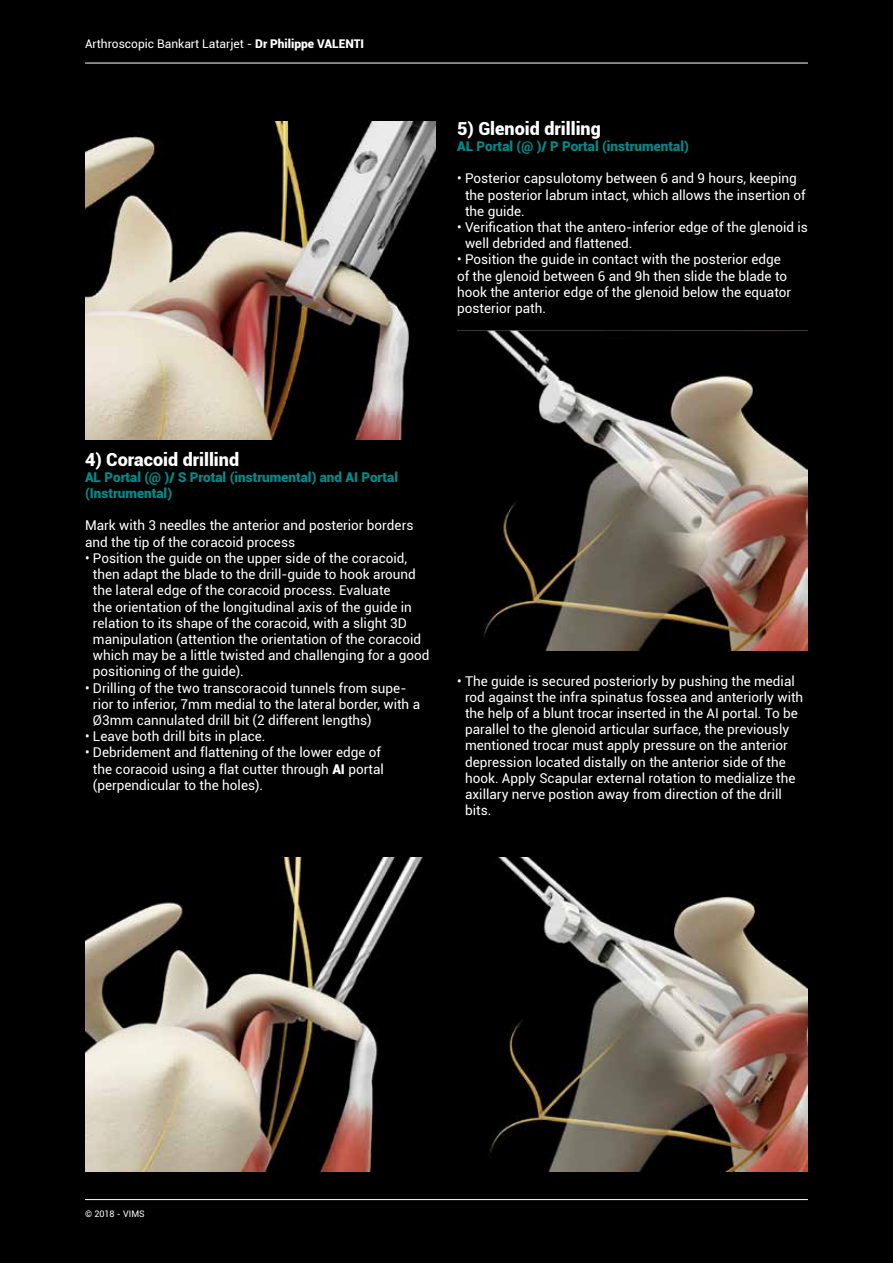
<style>
.page{position:relative;width:893px;height:1263px;background:#000}
.page>*{position:absolute;margin:0;border:0;box-sizing:border-box;transform-origin:0 0}
.t1{font:900 18px "Roboto";color:#fff}
.t2{font:13.5px/16.2px "Roboto";color:#fff}
.t3{font:900 13.5px/16.2px "Roboto";color:#008c89}
.t4{font:900 13.5px "Roboto";color:#008a88}
.t5{font:12px "Roboto";color:#fff}
.t6{font:9px "Roboto";color:#fff}
.s1{font-weight:900}
</style>
<div class="page">
<hr style="left:85px;top:1199px;width:723px;height:1px;background:#fff">
<hr style="left:85px;top:63px;width:723px;height:1px;background:#fff">
<img style="left:85px;top:121px;width:351px;height:318px">
<img style="left:85px;top:857px;width:338px;height:314px">
<img style="left:483px;top:331px;width:324px;height:320px">
<img style="left:490px;top:857px;width:318px;height:314px">
<p class="t5" style="left:85px;top:36px;width:281px">Arthroscopic Bankart Latarjet - <span class="s1">Dr Philippe VALENTI</span></p>
<h1 class="t1" style="left:457px;top:118px;width:145px">5) Glenoid drilling</h1>
<p class="t4" style="left:457px;top:138px;width:233px">AL Portal (@ )/ P Portal (instrumental)</p>
<p class="t2" style="left:465px;top:171px;width:342px;text-indent:-8px">• Posterior capsulotomy between 6 and 9 hours, keeping the posterior labrum intact, which allows the insertion of the guide.</p>
<p class="t2" style="left:465px;top:219px;width:344px;text-indent:-8px">• Verification that the antero-inferior edge of the glenoid is well debrided and flattened.</p>
<p class="t2" style="left:457px;top:252px;width:336px">• Position the guide in contact with the posterior edge of the glenoid between 6 and 9h then slide the blade to hook the anterior edge of the glenoid below the equator posterior path.</p>
<h1 class="t1" style="left:85px;top:449px;width:156px">4) Coracoid drillind</h1>
<p class="t3" style="left:85px;top:469px;width:315px">AL Portal (@ )/ S Protal (instrumental) and AI Portal (Instrumental)</p>
<p class="t2" style="left:85px;top:518px;width:330px">Mark with 3 needles the anterior and posterior borders and the tip of the coracoid process</p>
<p class="t2" style="left:93px;top:550px;width:338px;text-indent:-8px">• Position the guide on the upper side of the coracoid, then adapt the blade to the drill-guide to hook around the lateral edge of the coracoid process. Evaluate<br>the orientation of the longitudinal axis of the guide in relation to its shape of the coracoid, with a slight 3D manipulation (attention the orientation of the coracoid which may be a little twisted and challenging for a good positioning of the guide).</p>
<p class="t2" style="left:93px;top:680px;width:329px;text-indent:-8px">• Drilling of the two transcoracoid tunnels from supe&shy;rior to inferior, 7mm medial to the lateral border, with a<br>Ø3mm cannulated drill bit (2 different lengths)</p>
<p class="t2" style="left:85px;top:728px;width:182px">• Leave both drill bits in place.</p>
<p class="t2" style="left:93px;top:745px;width:292px;text-indent:-8px">• Debridement and flattening of the lower edge of the coracoid using a flat cutter through <span class="s1">AI</span> portal (perpendicular to the holes).</p>
<p class="t2" style="left:465px;top:673px;width:340px;text-indent:-8px">• The guide is secured posteriorly by pushing the medial rod against the infra spinatus fossea and anteriorly with the help of a blunt trocar inserted in the AI portal. To be parallel to the glenoid articular surface, the previously mentioned trocar must apply pressure on the anterior depression located distally on the anterior side of the hook. Apply Scapular external rotation to medialize the axillary nerve postion away from direction of the drill bits.</p>
<p class="t6" style="left:85px;top:1208px;width:61px">© 2018 - VIMS</p>
</div>
